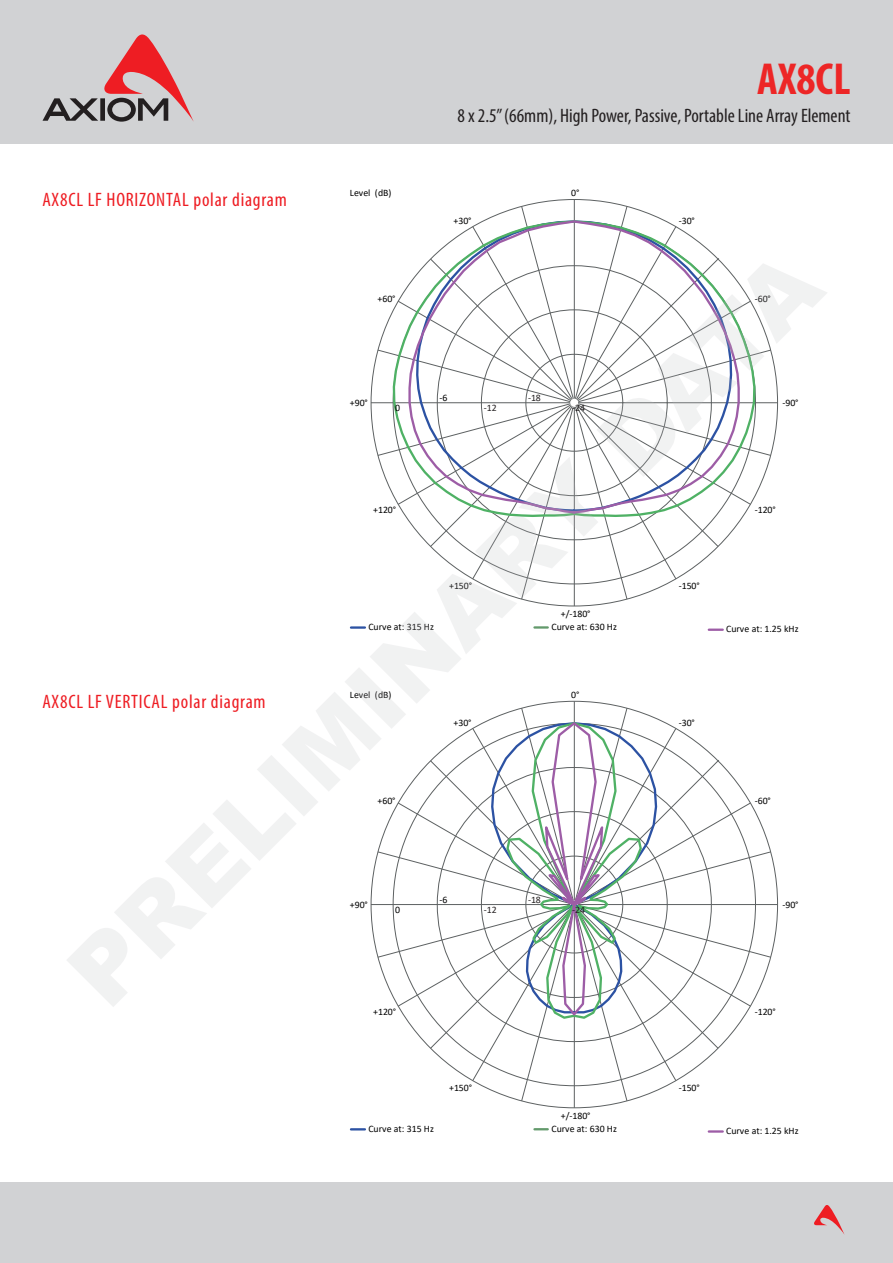
<style>
.page{position:relative;width:893px;height:1263px;background:#fff}
.page>*{position:absolute;margin:0;border:0;box-sizing:border-box;transform-origin:0 0}
.t1{font:700 condensed 45px "Myriad Pro";color:#ed2626}
.t2{font:condensed 19.5px "Myriad Pro";letter-spacing:.04em;color:#ee1d23}
.t3{font:condensed 19.5px "Myriad Pro";color:#231f20}
.t4{font:9.9px "Calibri";color:#000001}
.t5{font:9.9px "Calibri";letter-spacing:-.01em;color:#231f20}
</style>
<div class="page">
<div style="left:0;top:1183px;width:893px;height:80px;background:#d1d2d4"></div>
<div style="left:0;top:0;width:893px;height:143px;background:#d1d2d4"></div>
<svg style="left:43px;top:34px;width:151px;height:88px"></svg>
<svg style="left:814px;top:1205px;width:30px;height:29px"></svg>
<hr style="left:574px;top:199px;width:1px;height:200px;background:#5d6162">
<hr style="left:574px;top:407px;width:1px;height:199px;background:#5d6162">
<hr style="left:578px;top:402px;width:200px;height:1px;background:#5d6162">
<hr style="left:371px;top:402px;width:199px;height:1px;background:#5d6162">
<svg style="left:378px;top:206px;width:393px;height:393px"></svg>
<svg style="left:392px;top:219px;width:365px;height:299px"></svg>
<svg style="left:407px;top:219px;width:334px;height:296px"></svg>
<hr style="left:351px;top:626px;width:14px;height:3px;background:#2c52a3">
<hr style="left:534px;top:626px;width:14px;height:3px;background:#639a6c">
<hr style="left:709px;top:628px;width:14px;height:3px;background:#9d5da6">
<hr style="left:574px;top:701px;width:1px;height:199px;background:#5d6162">
<hr style="left:574px;top:909px;width:1px;height:199px;background:#5d6162">
<hr style="left:578px;top:904px;width:200px;height:1px;background:#5d6162">
<hr style="left:371px;top:904px;width:199px;height:1px;background:#5d6162">
<svg style="left:378px;top:708px;width:393px;height:393px"></svg>
<svg style="left:351px;top:1128px;width:14px;height:2px"></svg>
<svg style="left:534px;top:1128px;width:14px;height:2px"></svg>
<hr style="left:709px;top:1130px;width:14px;height:3px;background:#9d5da6">
<h2 class="t2" style="left:43px;top:188px;width:246px">AX8CL LF HORIZONTAL polar diagram</h2>
<h2 class="t2" style="left:43px;top:689px;width:225px">AX8CL LF VERTICAL polar diagram</h2>
<p class="t4" style="left:350px;top:186px;width:43px">Level (dB)</p>
<p class="t4" style="left:378px;top:292px;width:20px">+60°</p>
<h1 class="t1" style="left:757px;top:51px;width:95px">AX8CL</h1>
<h2 class="t3" style="left:458px;top:104px;width:394px">8 x 2.5” (66mm), High Power, Passive, Portable Line Array Element</h2>
<p class="t4" style="left:453px;top:214px;width:20px">+30°</p>
<p class="t4" style="left:571px;top:186px;width:10px">0°</p>
<p class="t4" style="left:679px;top:214px;width:18px">-30°</p>
<p class="t4" style="left:755px;top:292px;width:18px">-60°</p>
<p class="t4" style="left:350px;top:396px;width:20px">+90°</p>
<p class="t4" style="left:440px;top:391px;width:9px">-6</p>
<p class="t5" style="left:528px;top:391px;width:14px">-18</p>
<p class="t4" style="left:395px;top:401px;width:6px">0</p>
<p class="t5" style="left:484px;top:401px;width:14px">-12</p>
<p class="t5" style="left:572px;top:401px;width:14px">-24</p>
<p class="t4" style="left:782px;top:396px;width:18px">-90°</p>
<p class="t4" style="left:373px;top:503px;width:24px">+120°</p>
<p class="t4" style="left:755px;top:503px;width:22px">-120°</p>
<p class="t4" style="left:449px;top:579px;width:24px">+150°</p>
<p class="t4" style="left:679px;top:579px;width:22px">-150°</p>
<p class="t4" style="left:561px;top:607px;width:31px">+/-180°</p>
<p class="t4" style="left:368px;top:620px;width:67px">Curve at: 315 Hz</p>
<p class="t4" style="left:551px;top:620px;width:67px">Curve at: 630 Hz</p>
<p class="t4" style="left:726px;top:622px;width:74px">Curve at: 1.25 kHz</p>
<p class="t4" style="left:350px;top:688px;width:43px">Level (dB)</p>
<p class="t4" style="left:571px;top:688px;width:10px">0°</p>
<p class="t4" style="left:453px;top:716px;width:20px">+30°</p>
<p class="t4" style="left:679px;top:716px;width:18px">-30°</p>
<p class="t4" style="left:378px;top:793px;width:20px">+60°</p>
<p class="t4" style="left:755px;top:793px;width:18px">-60°</p>
<p class="t4" style="left:350px;top:898px;width:20px">+90°</p>
<p class="t4" style="left:440px;top:892px;width:9px">-6</p>
<p class="t5" style="left:528px;top:892px;width:14px">-18</p>
<p class="t4" style="left:395px;top:903px;width:6px">0</p>
<p class="t5" style="left:484px;top:903px;width:14px">-12</p>
<p class="t5" style="left:572px;top:903px;width:14px">-24</p>
<p class="t4" style="left:782px;top:898px;width:18px">-90°</p>
<p class="t4" style="left:373px;top:1005px;width:24px">+120°</p>
<p class="t4" style="left:755px;top:1005px;width:22px">-120°</p>
<p class="t4" style="left:449px;top:1080px;width:24px">+150°</p>
<p class="t4" style="left:679px;top:1080px;width:22px">-150°</p>
<p class="t4" style="left:561px;top:1108px;width:31px">+/-180°</p>
<p class="t4" style="left:368px;top:1122px;width:67px">Curve at: 315 Hz</p>
<p class="t4" style="left:551px;top:1122px;width:67px">Curve at: 630 Hz</p>
<p class="t4" style="left:726px;top:1124px;width:74px">Curve at: 1.25 kHz</p>
</div>
